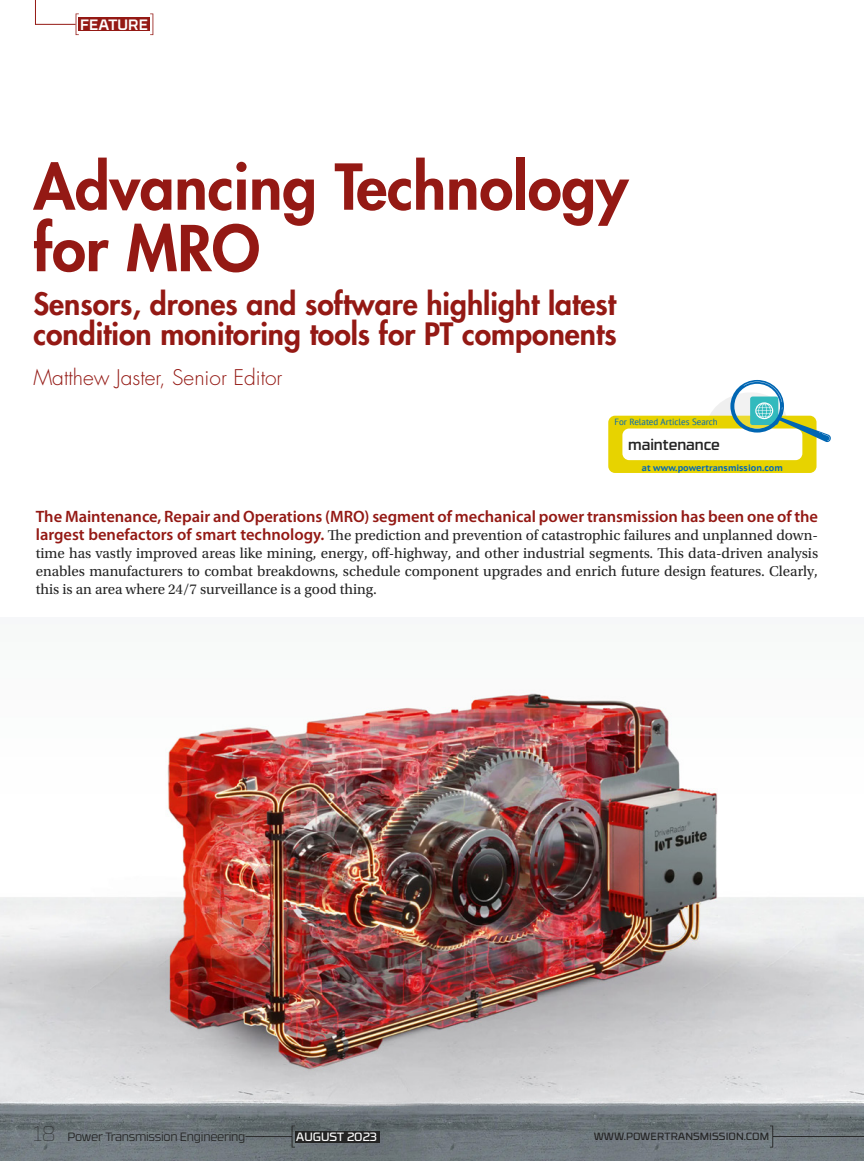
<style>
.page{position:relative;width:864px;height:1161px;background:#fff}
.page>*{position:absolute;margin:0;border:0;box-sizing:border-box;transform-origin:0 0}
.Feature_Header{font:800 61.5px/61.5px "Futura Std";color:#941914}
.Feature_Subheader{font:800 30px/30px "Futura Std";color:#941914}
.Feature_Author{font:300 21px "Futura Std";color:#941914}
.Body_Text_after_Header{font:600 16.5px "Myriad Pro";color:#941914}
.Body_Text_after_Header-2{font:15px/18px "Utopia Std";color:#242424;text-align:justify}
.t1{font:500 15px "RB No 3.1";color:#fff}
.TOC_Article_Head{font:500 14.4px "RB No 3.1";color:#242424}
.t2{font:300 12px "RB No 3.1";letter-spacing:-.02em;color:#242424}
.t3{font:12px "RB No 3.1";color:#fff}
.t4{font:10.5px "RB No 3.1";color:#242424}
.t5{font:700 9px "PT Sans Caption";color:#0066b7}
.t6{font:9px "PT Sans";color:#0066b7}
.s1{font-family:"Myriad Pro";font-weight:600;font-size:16.5px;color:#941914}
.s2{font-weight:100;font-size:21px}
</style>
<div class="page">
<img style="left:0;top:691px;width:864px;height:470px">
<div style="left:608px;top:416px;width:209px;height:57px;background:#e7d300;border-radius:7px"></div>
<div style="left:622px;top:429px;width:180px;height:31px;background:#fff;border-radius:7px"></div>
<svg style="left:706px;top:380px;width:125px;height:84px"></svg>
<svg style="left:245px;top:1126px;width:50px;height:22px"></svg>
<svg style="left:770px;top:1126px;width:94px;height:22px;background:#6a7277"></svg>
<div style="left:295px;top:1131px;width:84px;height:11px;background:#242424"></div>
<div style="left:79px;top:17px;width:71px;height:14px;background:#941914"></div>
<svg style="left:76px;top:14px;width:3px;height:21px"></svg>
<svg style="left:35px;top:0;width:1px;height:24px"></svg>
<hr style="left:35px;top:24px;width:41px;height:1px;background:#941914">
<svg style="left:150px;top:14px;width:3px;height:21px"></svg>
<p class="t1" style="left:80px;top:13px;width:69px">FEATURE</p>
<p class="Feature_Header" style="left:33px;top:156px;width:596px">Advancing Technology for MRO</p>
<p class="Feature_Subheader" style="left:33px;top:289px;width:585px">Sensors, drones and software highlight latest condition monitoring tools for PT components</p>
<p class="Feature_Author" style="left:33px;top:365px;width:250px">Matthew Jaster, Senior Editor</p>
<p class="t6" style="left:615px;top:417px;width:105px">For Related Articles Search</p>
<p class="t5" style="left:642px;top:462px;width:142px">at www.powertransmission.com</p>
<p class="TOC_Article_Head" style="left:628px;top:433px;width:93px">maintenance</p>
<p class="Body_Text_after_Header" style="left:36px;top:506px;width:784px">The Maintenance, Repair and Operations (MRO) segment of mechanical power transmission has been one of the</p>
<p class="Body_Text_after_Header-2" style="left:36px;top:526px;width:784px"><span class="s1">largest benefactors of smart technology.</span> The prediction and prevention of catastrophic failures and unplanned down&shy;time has vastly improved areas like mining, energy, off-highway, and other industrial segments. This data-driven analysis enables manufacturers to combat breakdowns, schedule component upgrades and enrich future design features. Clearly, this is an area where 24/7 surveillance is a good thing.</p>
<p class="t2" style="left:33px;top:1128px;width:213px"><span class="s2">18</span> Power Transmission Engineering</p>
<p class="t3" style="left:296px;top:1128px;width:83px">AUGUST 2023</p>
<p class="t4" style="left:594px;top:1128px;width:177px">WWW.POWERTRANSMISSION.COM</p>
</div>
